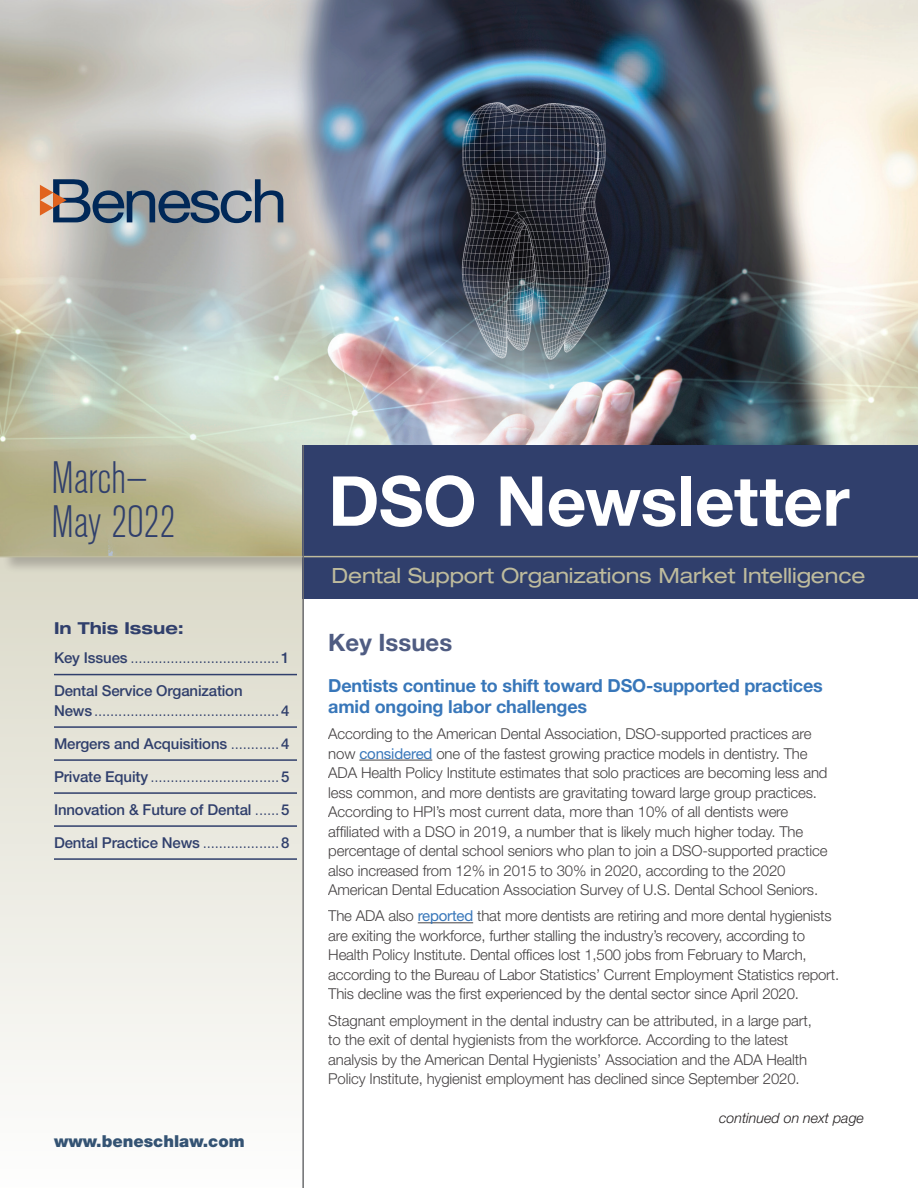
<style>
.page{position:relative;width:918px;height:1188px;background:#fff}
.page>*{position:absolute;margin:0;border:0;box-sizing:border-box;transform-origin:0 0}
.WhiteHead_Pg1{font:700 69px "Helvetica Neue";letter-spacing:-.005em;color:#fff}
.t1{font:300 condensed 45px/43.5px "Akzidenz Grotesk BE";color:#303f6c}
.t2{font:700 24px "Helvetica Neue";color:#303f6c}
.BlackHead_Pg1{font:expanded 21px "Helvetica Neue";letter-spacing:-.005em;color:#bebb9d}
.t3{font:700 18px/21px "Helvetica Neue";letter-spacing:-.01em;color:#145ead}
.t4{font:900 16.5px "Helvetica Neue";color:#345373}
.t5{font:700 expanded 16.5px "Helvetica Neue";color:#303f6c}
.t6{font:300 15px/19.5px "Helvetica Neue";letter-spacing:-.01em;color:#231f20}
.Text{font:300 15px/19.5px "Helvetica Neue";color:#303f6c}
.Text-2{font:500 15px "Helvetica Neue";letter-spacing:-.01em;color:#303f6c}
.Numbered_Heads{font:italic 300 14.25px "Helvetica Neue";color:#231f20}
.s1{font-weight:500}
.s2{font-weight:300}
.s3{font-weight:400;color:#145ead}
</style>
<div class="page">
<div style="left:0;top:554px;width:303px;height:634px;background:linear-gradient(to bottom,#d8d7c6,#fffffe)"></div>
<img style="left:0;top:0;width:918px;height:556px">
<hr style="left:359px;top:760px;width:73px;height:1px;background:#231f20">
<hr style="left:418px;top:922px;width:55px;height:1px;background:#231f20">
<svg style="left:40px;top:179px;width:243px;height:44px;background:#7a838f"></svg>
<div style="left:302px;top:445px;width:616px;height:153px;background:#303f6c"></div>
<hr style="left:54px;top:674px;width:243px;height:1px;background:#303f6c">
<hr style="left:54px;top:726px;width:243px;height:2px;background:#303f6c">
<hr style="left:54px;top:759px;width:243px;height:2px;background:#303f6c">
<hr style="left:54px;top:792px;width:243px;height:2px;background:#303f6c">
<hr style="left:54px;top:825px;width:243px;height:2px;background:#303f6c">
<hr style="left:54px;top:858px;width:243px;height:2px;background:#303f6c">
<hr style="left:0;top:556px;width:918px;height:1px;background:#bebb9d">
<hr style="left:302px;top:445px;width:2px;height:743px;background:#6c6d70">
<p class="t1" style="left:52px;top:457px;width:126px">March—<br>May 2022</p>
<p class="t5" style="left:54px;top:618px;width:132px">In This Issue:</p>
<p class="Text" style="left:54px;top:648px;width:237px"><span class="s1">Key Issues</span> .....................................<span class="s1">1</span></p>
<p class="Text" style="left:54px;top:681px;width:237px"><span class="s1">Dental Service Organization<br>News</span> ..............................................<span class="s1">4</span></p>
<p class="Text-2" style="left:54px;top:734px;width:237px">Mergers and Acquisitions <span class="s2">............</span>4</p>
<p class="Text" style="left:54px;top:766px;width:237px"><span class="s1">Private Equity</span> ................................<span class="s1">5</span></p>
<p class="Text-2" style="left:54px;top:800px;width:237px">Innovation &amp; Future of Dental <span class="s2">......</span>5</p>
<p class="Text-2" style="left:54px;top:833px;width:237px">Dental Practice News <span class="s2">...................</span>8</p>
<p class="t4" style="left:54px;top:1131px;width:192px">www.beneschlaw.com</p>
<p class="WhiteHead_Pg1" style="left:328px;top:458px;width:523px">DSO Newsletter</p>
<p class="BlackHead_Pg1" style="left:332px;top:563px;width:535px">Dental Support Organizations Market Intelligence</p>
<h3 class="t2" style="left:328px;top:627px;width:125px">Key Issues</h3>
<p class="t3" style="left:328px;top:675px;width:496px">Dentists continue to shift toward DSO-supported practices amid ongoing labor challenges</p>
<p class="t6" style="left:328px;top:724px;width:501px">According to the American Dental Association, DSO-supported practices are now <span class="s3">considered</span> one of the fastest growing practice models in dentistry. The ADA Health Policy Institute estimates that solo practices are becoming less and less common, and more dentists are gravitating toward large group practices.<br>According to HPI’s most current data, more than 10% of all dentists were affiliated with a DSO in 2019, a number that is likely much higher today. The percentage of dental school seniors who plan to join a DSO-supported practice also increased from 12% in 2015 to 30% in 2020, according to the 2020<br>American Dental Education Association Survey of U.S. Dental School Seniors.</p>
<p class="t6" style="left:328px;top:906px;width:512px">The ADA also <span class="s3">reported</span> that more dentists are retiring and more dental hygienists are exiting the workforce, further stalling the industry’s recovery, according to Health Policy Institute. Dental offices lost 1,500 jobs from February to March, according to the Bureau of Labor Statistics’ Current Employment Statistics report.<br>This decline was the first experienced by the dental sector since April 2020.</p>
<p class="t6" style="left:328px;top:1010px;width:485px">Stagnant employment in the dental industry can be attributed, in a large part, to the exit of dental hygienists from the workforce. According to the latest analysis by the American Dental Hygienists’ Association and the ADA Health Policy Institute, hygienist employment has declined since September 2020.</p>
<p class="Numbered_Heads" style="left:719px;top:1109px;width:146px">continued on next page</p>
</div>
